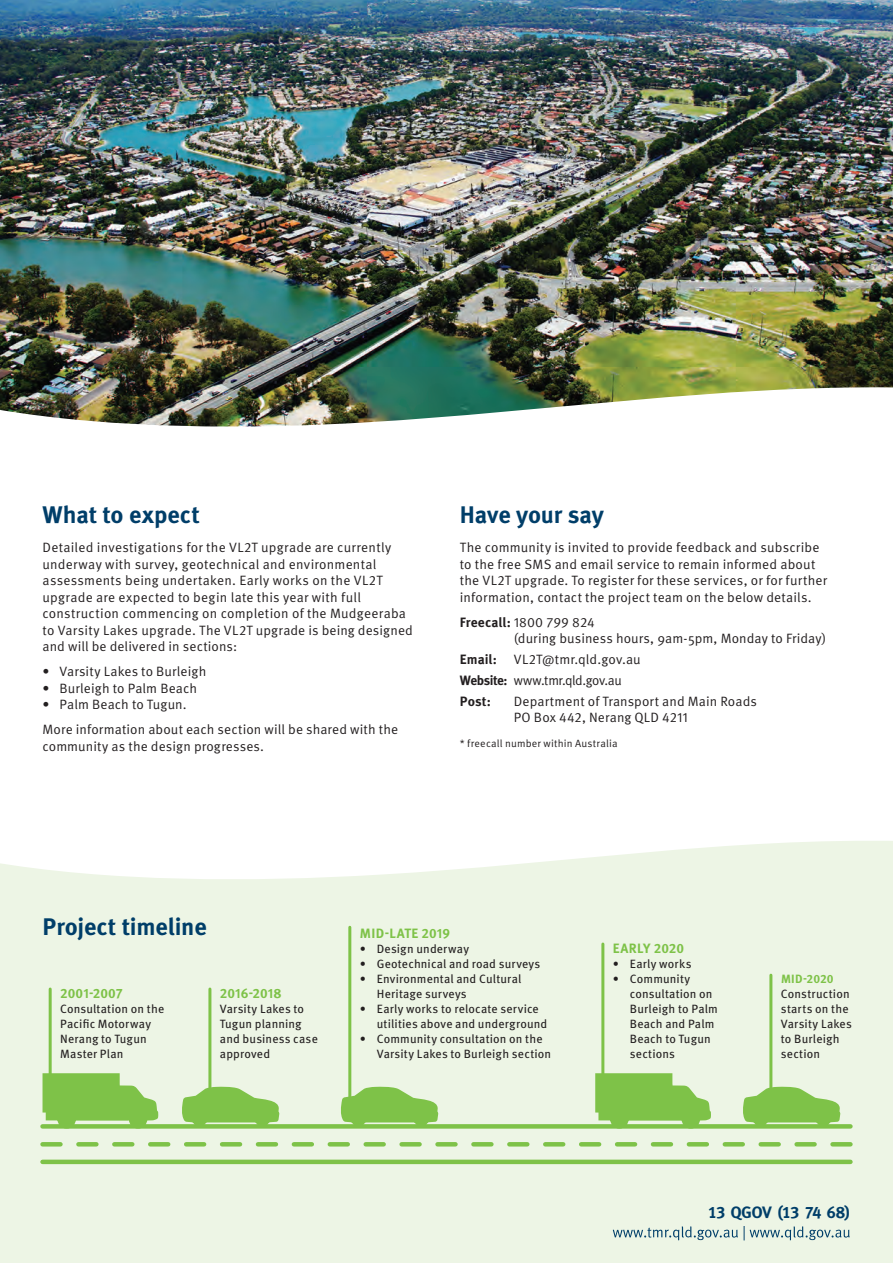
<style>
.page{position:relative;width:893px;height:1263px;background:#fff}
.page>*{position:absolute;margin:0;border:0;box-sizing:border-box;transform-origin:0 0}
.Heading_2{font:700 24px "Meta Pro";letter-spacing:-.005em;color:#003e69}
.t1{font:16.5px "Meta Bold Caps";letter-spacing:-.015em;color:#003e69}
.Body{font:13.5px/16.5px "Meta OT Norm";letter-spacing:.015em;color:#231f20}
.bullets{font:13.5px "Meta OT Norm";letter-spacing:.005em;color:#231f20}
.Body-2{font:700 13.5px "Meta OT";letter-spacing:.005em;color:#7ec248}
.Body-3{font:13.5px "Meta OT Norm";letter-spacing:-.03em;color:#231f20}
.Body-4{font:700 13.5px "Meta Pro";letter-spacing:.005em;color:#231f20}
.Body-5{font:12px/15px "Meta OT";letter-spacing:.01em;color:#231f20}
.Body-6{font:10.5px "Meta OT Norm";letter-spacing:.02em;color:#231f20}
.s1{font-family:"Meta Pro";font-weight:700}
.s2{font-weight:700;color:#7ec248}
</style>
<div class="page">
<div style="left:0;top:774px;width:893px;height:489px;background:#edf5e5"></div>
<svg style="left:0;top:774px;width:893px;height:105px;background:#fcfdfb"></svg>
<img style="left:0;top:0;width:893px;height:427px">
<div style="left:43px;top:1159px;width:807px;height:5px;background:#7ec248"></div>
<svg style="left:43px;top:1142px;width:807px;height:4px"></svg>
<div style="left:43px;top:1124px;width:807px;height:5px;background:#7ec248"></div>
<svg style="left:43px;top:1073px;width:115px;height:56px"></svg>
<hr style="left:49px;top:989px;width:3px;height:106px;background:#7ec248">
<svg style="left:595px;top:1073px;width:116px;height:56px"></svg>
<hr style="left:601px;top:944px;width:3px;height:145px;background:#7ec248">
<svg style="left:181px;top:1086px;width:98px;height:39px"></svg>
<hr style="left:208px;top:989px;width:3px;height:119px;background:#7ec248">
<svg style="left:742px;top:1086px;width:98px;height:39px"></svg>
<hr style="left:769px;top:975px;width:3px;height:114px;background:#7ec248">
<svg style="left:340px;top:1086px;width:98px;height:39px"></svg>
<hr style="left:348px;top:927px;width:3px;height:178px;background:#7ec248">
<svg style="left:613px;top:1226px;width:237px;height:14px"></svg>
<p class="Heading_2" style="left:43px;top:500px;width:159px">What to expect</p>
<p class="Body" style="left:43px;top:540px;width:372px">Detailed investigations for the VL2T upgrade are currently underway with survey, geotechnical and environmental assessments being undertaken. Early works on the VL2T upgrade are expected to begin late this year with full construction commencing on completion of the Mudgeeraba to Varsity Lakes upgrade. The VL2T upgrade is being designed and will be delivered in sections:</p>
<p class="bullets" style="left:43px;top:664px;width:165px">• Varsity Lakes to Burleigh</p>
<p class="bullets" style="left:43px;top:680px;width:156px">• Burleigh to Palm Beach</p>
<p class="bullets" style="left:43px;top:697px;width:146px">• Palm Beach to Tugun.</p>
<p class="Body" style="left:43px;top:722px;width:357px">More information about each section will be shared with the community as the design progresses.</p>
<p class="Heading_2" style="left:460px;top:500px;width:146px">Have your say</p>
<p class="Body" style="left:460px;top:540px;width:369px">The community is invited to provide feedback and subscribe to the free SMS and email service to remain informed about the VL2T upgrade. To register for these services, or for further information, contact the project team on the below details.</p>
<p class="Body" style="left:514px;top:614px;width:314px;text-indent:-54px"><span class="s1">Freecall:</span> 1800 799 824<br>(during business hours, 9am-5pm, Monday to Friday)</p>
<p class="Body-4" style="left:460px;top:651px;width:39px">Email:</p>
<p class="Body" style="left:514px;top:651px;width:128px">VL2T@tmr.qld.gov.au</p>
<p class="Body-3" style="left:460px;top:672px;width:163px"><span class="s1">Website:</span> www.tmr.qld.gov.au</p>
<p class="Body-4" style="left:460px;top:692px;width:33px">Post:</p>
<p class="Body" style="left:514px;top:693px;width:245px">Department of Transport and Main Roads<br>PO Box 442, Nerang QLD 4211</p>
<p class="Body-6" style="left:460px;top:737px;width:159px">* freecall number within Australia</p>
<p class="Heading_2" style="left:43px;top:911px;width:166px">Project timeline</p>
<p class="Body-2" style="left:60px;top:985px;width:64px">2001-2007</p>
<p class="Body-5" style="left:60px;top:1001px;width:106px">Consultation on the<br>Pacific Motorway<br>Nerang to Tugun<br>Master Plan</p>
<p class="Body-2" style="left:220px;top:985px;width:63px">2016-2018</p>
<p class="Body-5" style="left:220px;top:1001px;width:99px">Varsity Lakes to<br>Tugun planning and business case approved</p>
<p class="Body-2" style="left:360px;top:925px;width:92px">MID-LATE 2019</p>
<p class="Body-5" style="left:360px;top:941px;width:111px">• Design underway</p>
<p class="Body-5" style="left:360px;top:956px;width:182px">• Geotechnical and road surveys</p>
<p class="Body-5" style="left:377px;top:971px;width:146px;text-indent:-17px">• Environmental and Cultural<br>Heritage surveys</p>
<p class="Body-5" style="left:377px;top:1001px;width:172px;text-indent:-17px">• Early works to relocate service utilities above and underground</p>
<p class="Body-5" style="left:377px;top:1031px;width:176px;text-indent:-17px">• Community consultation on the<br>Varsity Lakes to Burleigh section</p>
<p class="Body-2" style="left:613px;top:940px;width:73px">EARLY 2020</p>
<p class="Body-5" style="left:613px;top:956px;width:80px">• Early works</p>
<p class="Body-5" style="left:630px;top:971px;width:89px;text-indent:-17px">• Community consultation on<br>Burleigh to Palm<br>Beach and Palm<br>Beach to Tugun sections</p>
<p class="Body-5" style="left:781px;top:971px;width:72px"><span class="s2">MID-2020<br></span>Construction starts on the<br>Varsity Lakes to Burleigh section</p>
<p class="t1" style="left:708px;top:1202px;width:144px">13 QGOV (13 74 68)</p>
</div>
